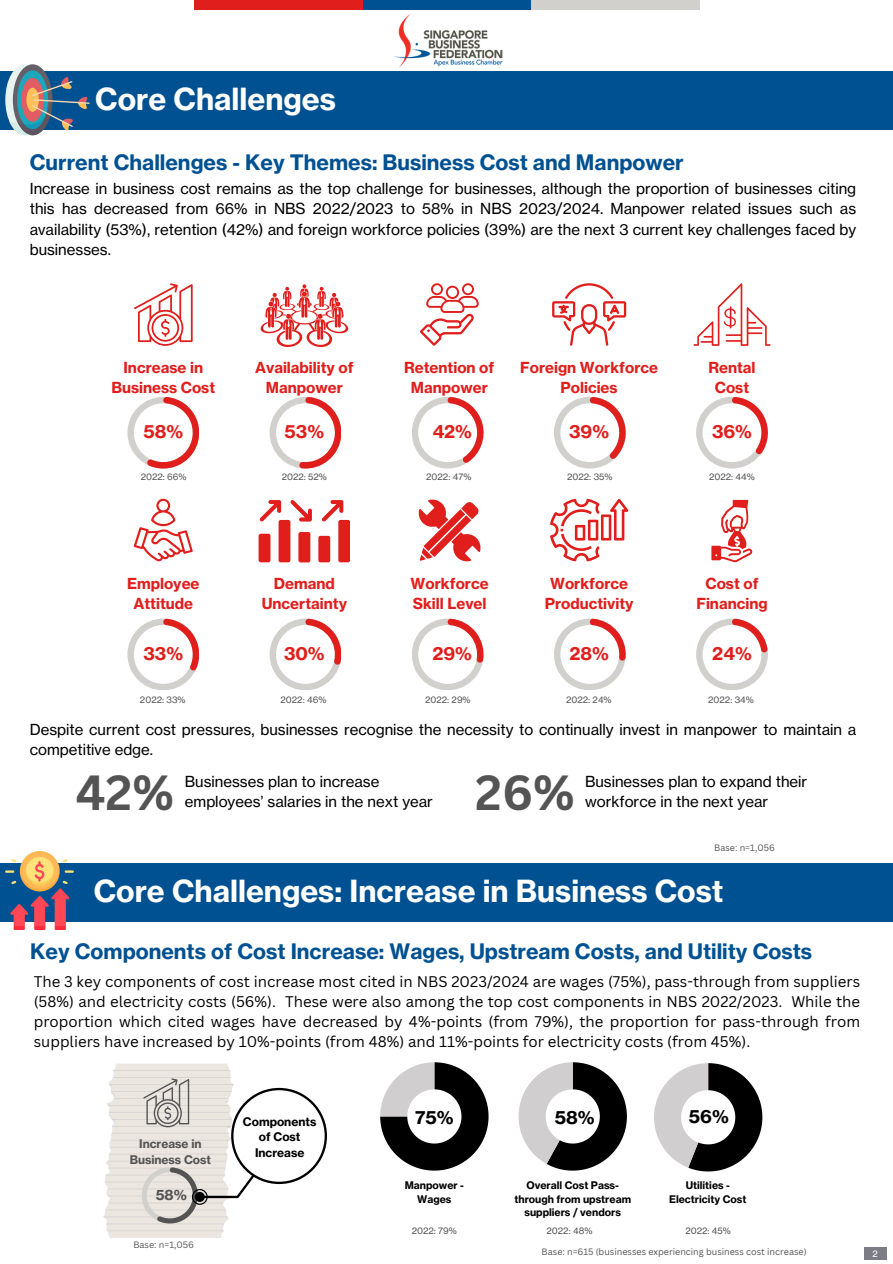
<style>
.page{position:relative;width:893px;height:1264px;background:#fff}
.page>*{position:absolute;margin:0;border:0;box-sizing:border-box;transform-origin:0 0}
.t1{font:700 48px "Canva Sans";color:#545454}
.t2{font:30px "N Haas Grotesk TX Pro 75 Bd";color:#fff}
.t3{font:21px "N Haas Grotesk TX Pro 75 Bd";color:#005192}
.t4{font:18px "N Haas Grotesk TX Pro 75 Bd";color:#e01e1c}
.t5{font:18px "N Haas Grotesk TX Pro 75 Bd";color:#000}
.t6{font:15px/20.2px "N Haas Grotesk TX Pro 55 Rg";color:#000}
.t7{font:15px/20.2px "Canva Sans";color:#000;text-align:justify}
.t8{font:15px/20.2px "N Haas Grotesk TX Pro 75 Bd";color:#e01e1c;text-align:center}
.t9{font:14.1px "N Haas Grotesk TX Pro 75 Bd";color:#545454}
.t10{font:11.7px/15.9px "N Haas Grotesk TX Pro 75 Bd";color:#000;text-align:center}
.t11{font:11.7px/15.9px "N Haas Grotesk TX Pro 75 Bd";color:#545454;text-align:center}
.t12{font:10.35px/13.8px "N Haas Grotesk TX Pro 75 Bd";color:#000;text-align:center}
.t13{font:9px "N Haas Grotesk TX Pro 55 Rg";color:#545454}
.t14{font:9px "Canva Sans";color:#545454}
.t15{font:9px "N Haas Grotesk TX Pro 55 Rg";color:#fff}
</style>
<div class="page">
<img style="left:390px;top:9px;width:115px;height:59px">
<div style="left:530px;top:0;width:169px;height:9px;background:#d1d0cc"></div>
<div style="left:362px;top:0;width:168px;height:9px;background:#005192"></div>
<div style="left:194px;top:0;width:169px;height:9px;background:#e01e1c"></div>
<div style="left:0;top:71px;width:892px;height:58px;background:#005192"></div>
<div style="left:0;top:862px;width:892px;height:59px;background:#005192"></div>
<svg style="left:5px;top:64px;width:85px;height:71px"></svg>
<svg style="left:134px;top:283px;width:58px;height:63px"></svg>
<svg style="left:260px;top:284px;width:88px;height:63px"></svg>
<svg style="left:420px;top:283px;width:58px;height:63px"></svg>
<svg style="left:552px;top:283px;width:74px;height:63px"></svg>
<svg style="left:693px;top:283px;width:77px;height:63px"></svg>
<svg style="left:134px;top:498px;width:59px;height:63px"></svg>
<svg style="left:259px;top:500px;width:22px;height:21px"></svg>
<svg style="left:322px;top:500px;width:21px;height:21px"></svg>
<svg style="left:290px;top:500px;width:22px;height:21px"></svg>
<div style="left:258px;top:533px;width:12px;height:29px;background:#e01e1c;border-radius:2px"></div>
<div style="left:278px;top:520px;width:12px;height:42px;background:#e01e1c;border-radius:2px"></div>
<div style="left:298px;top:532px;width:12px;height:30px;background:#e01e1c;border-radius:2px"></div>
<div style="left:318px;top:536px;width:12px;height:26px;background:#e01e1c;border-radius:2px"></div>
<div style="left:338px;top:520px;width:12px;height:42px;background:#e01e1c;border-radius:2px"></div>
<svg style="left:418px;top:499px;width:63px;height:62px"></svg>
<svg style="left:550px;top:499px;width:78px;height:62px"></svg>
<svg style="left:711px;top:500px;width:41px;height:62px"></svg>
<svg style="left:127px;top:397px;width:72px;height:71px"></svg>
<svg style="left:269px;top:397px;width:72px;height:71px"></svg>
<svg style="left:412px;top:397px;width:71px;height:71px"></svg>
<svg style="left:127px;top:618px;width:72px;height:72px"></svg>
<svg style="left:269px;top:618px;width:72px;height:72px"></svg>
<svg style="left:412px;top:618px;width:71px;height:72px"></svg>
<svg style="left:554px;top:397px;width:71px;height:71px"></svg>
<svg style="left:696px;top:397px;width:71px;height:71px"></svg>
<svg style="left:554px;top:618px;width:71px;height:72px"></svg>
<svg style="left:696px;top:618px;width:71px;height:72px"></svg>
<img style="left:5px;top:851px;width:69px;height:78px">
<svg style="left:103px;top:1063px;width:224px;height:174px"></svg>
<div style="left:195px;top:1191px;width:10px;height:10px;background:#000;border-radius:50%"></div>
<svg style="left:380px;top:1062px;width:108px;height:108px"></svg>
<svg style="left:518px;top:1062px;width:109px;height:108px"></svg>
<svg style="left:654px;top:1063px;width:108px;height:108px"></svg>
<div style="left:863px;top:1247px;width:23px;height:13px;background:#7b7c84"></div>
<p class="t2" style="left:95px;top:80px;width:242px">Core Challenges</p>
<p class="t3" style="left:30px;top:149px;width:655px">Current Challenges - Key Themes: Business Cost and Manpower</p>
<p class="t6" style="left:30px;top:178px;width:827px;text-align:justify">Increase in business cost remains as the top challenge for businesses, although the proportion of businesses citing this has decreased from 66% in NBS 2022/2023 to 58% in NBS 2023/2024. Manpower related issues such as availability (53%), retention (42%) and foreign workforce policies (39%) are the next 3 current key challenges faced by businesses.</p>
<h5 class="t8" style="left:111px;top:357px;width:105px">Increase in<br>Business Cost</h5>
<h4 class="t8" style="left:520px;top:357px;width:139px">Foreign Workforce<br>Policies</h4>
<p class="t8" style="left:255px;top:357px;width:100px">Availability of<br>Manpower</p>
<h2 class="t8" style="left:404px;top:357px;width:92px">Retention of<br>Manpower</h2>
<h3 class="t8" style="left:708px;top:357px;width:49px">Rental<br>Cost</h3>
<h4 class="t4" style="left:143px;top:420px;width:41px">58%</h4>
<p class="t4" style="left:284px;top:420px;width:41px">53%</p>
<p class="t4" style="left:432px;top:420px;width:41px">42%</p>
<p class="t4" style="left:569px;top:420px;width:41px">39%</p>
<h5 class="t4" style="left:712px;top:420px;width:41px">36%</h5>
<h6 class="t13" style="left:141px;top:471px;width:47px">2022: 66%</h6>
<p class="t13" style="left:282px;top:471px;width:47px">2022: 52%</p>
<p class="t13" style="left:426px;top:471px;width:47px">2022: 47%</p>
<h2 class="t13" style="left:567px;top:471px;width:47px">2022: 35%</h2>
<h3 class="t13" style="left:709px;top:471px;width:47px">2022: 44%</h3>
<h5 class="t8" style="left:127px;top:573px;width:74px">Employee<br>Attitude</h5>
<h4 class="t8" style="left:262px;top:573px;width:87px">Demand<br>Uncertainty</h4>
<p class="t8" style="left:410px;top:573px;width:80px;text-align:left">Workforce<br>Skill Level</p>
<p class="t8" style="left:544px;top:573px;width:90px">Workforce<br>Productivity</p>
<h5 class="t8" style="left:696px;top:573px;width:73px">Cost of<br>Financing</h5>
<p class="t4" style="left:143px;top:642px;width:41px">33%</p>
<p class="t4" style="left:284px;top:642px;width:42px">30%</p>
<p class="t4" style="left:432px;top:641px;width:41px">29%</p>
<h4 class="t4" style="left:569px;top:642px;width:41px">28%</h4>
<p class="t4" style="left:712px;top:642px;width:41px">24%</p>
<h6 class="t13" style="left:140px;top:694px;width:47px">2022: 33%</h6>
<p class="t13" style="left:280px;top:694px;width:47px">2022: 46%</p>
<p class="t13" style="left:425px;top:694px;width:47px">2022: 29%</p>
<p class="t13" style="left:566px;top:694px;width:47px">2022: 24%</p>
<h5 class="t13" style="left:708px;top:694px;width:47px">2022: 34%</h5>
<h5 class="t6" style="left:30px;top:719px;width:827px">Despite current cost pressures, businesses recognise the necessity to continually invest in manpower to maintain a competitive edge.</h5>
<p class="t1" style="left:76px;top:758px;width:100px">42%</p>
<h5 class="t6" style="left:185px;top:771px;width:249px">Businesses plan to increase employees’ salaries in the next year</h5>
<h4 class="t1" style="left:475px;top:758px;width:101px">26%</h4>
<p class="t6" style="left:585px;top:771px;width:224px">Businesses plan to expand their workforce in the next year</p>
<h4 class="t14" style="left:714px;top:841px;width:62px">Base: n=1,056</h4>
<h5 class="t2" style="left:94px;top:871px;width:631px">Core Challenges: Increase in Business Cost</h5>
<h4 class="t3" style="left:30px;top:937px;width:783px">Key Components of Cost Increase: Wages, Upstream Costs, and Utility Costs</h4>
<p class="t7" style="left:34px;top:970px;width:827px">The 3 key components of cost increase most cited in NBS 2023/2024 are wages (75%), pass-through from suppliers (58%) and electricity costs (56%). These were also among the top cost components in NBS 2022/2023. While the proportion which cited wages have decreased by 4%-points (from 79%), the proportion for pass-through from suppliers have increased by 10%-points (from 48%) and 11%-points for electricity costs (from 45%).</p>
<h4 class="t11" style="left:130px;top:1135px;width:83px">Increase in<br>Business Cost</h4>
<p class="t9" style="left:156px;top:1185px;width:33px">58%</p>
<h6 class="t14" style="left:133px;top:1237px;width:62px">Base: n=1,056</h6>
<h5 class="t10" style="left:243px;top:1113px;width:75px">Components of Cost<br>Increase</h5>
<h4 class="t5" style="left:415px;top:1106px;width:40px">75%</h4>
<p class="t5" style="left:554px;top:1106px;width:41px">58%</p>
<h5 class="t5" style="left:688px;top:1105px;width:41px">56%</h5>
<h4 class="t12" style="left:404px;top:1178px;width:61px">Manpower -<br>Wages</h4>
<p class="t12" style="left:514px;top:1178px;width:118px">Overall Cost Pass&shy;through from upstream suppliers / vendors</p>
<h5 class="t12" style="left:669px;top:1178px;width:79px">Utilities -<br>Electricity Cost</h5>
<h1 class="t13" style="left:411px;top:1224px;width:47px">2022: 79%</h1>
<h6 class="t13" style="left:546px;top:1224px;width:47px">2022: 48%</h6>
<h1 class="t13" style="left:685px;top:1224px;width:47px">2022: 45%</h1>
<p class="t14" style="left:541px;top:1245px;width:266px">Base: n=615 (businesses experiencing business cost increase)</p>
<h4 class="t15" style="left:872px;top:1248px;width:7px">2</h4>
</div>
